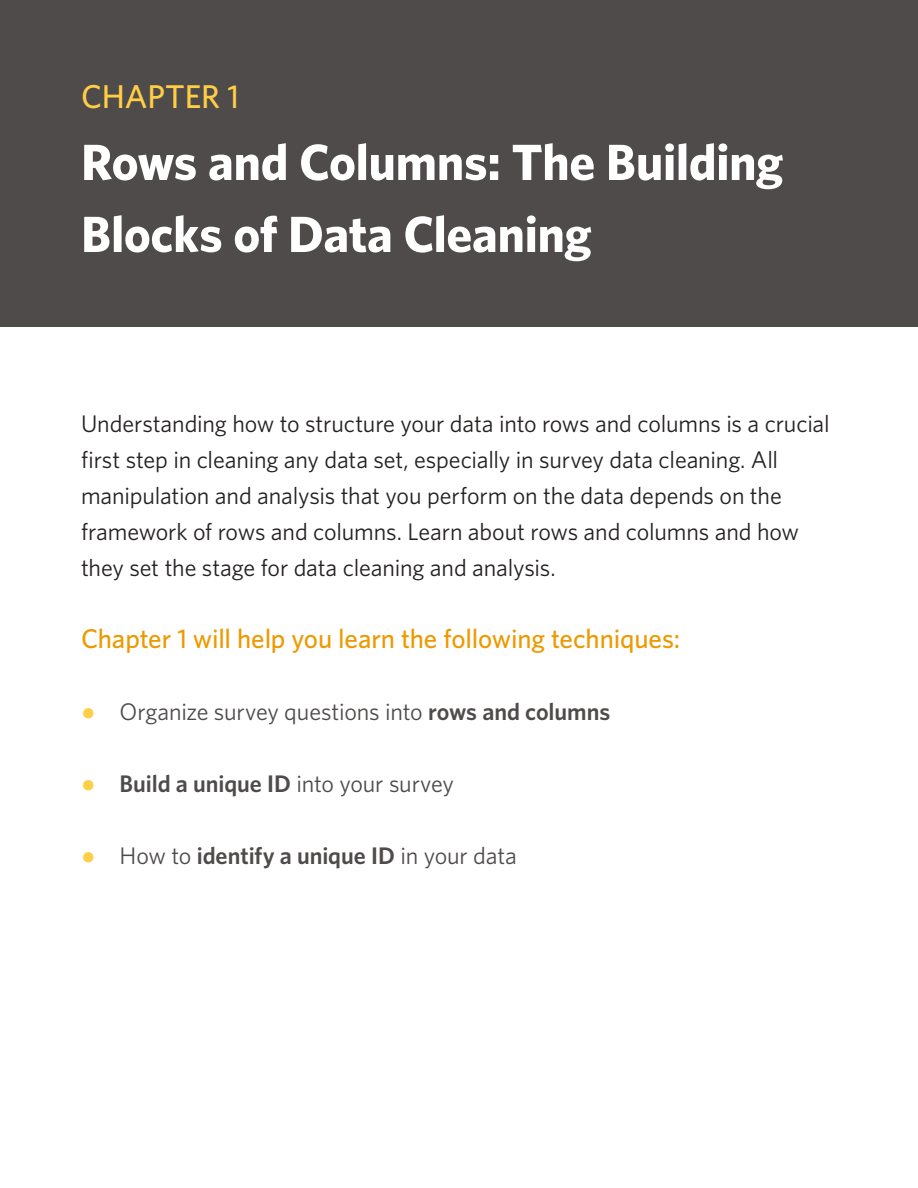
<style>
.page{position:relative;width:918px;height:1188px;background:#fff}
.page>*{position:absolute;margin:0;border:0;box-sizing:border-box;transform-origin:0 0}
.t1{font:700 51px/72px "Whitney HTF";letter-spacing:-.005em;color:#fff}
.t2{font:500 33px "Whitney HTF";letter-spacing:-.005em;color:#fece46}
.t3{font:500 27px "Whitney HTF";letter-spacing:-.005em;color:#ed9a00}
.t4{font:24px/36px "Whitney HTF";letter-spacing:-.005em;color:#242120}
.t5{font:600 24px "Whitney HTF";color:#4e4b4a}
.t6{font:24px "Whitney HTF";letter-spacing:-.01em;color:#4e4b4a}
.s1{font-family:"Arial";color:#fece46}
.s2{font-weight:600}
.s3{font-family:"Arial";font-weight:400;color:#fece46}
.s4{font-weight:400}
</style>
<div class="page">
<div style="left:0;top:0;width:918px;height:326px;background:#4e4b4a"></div>
<h2 class="t2" style="left:81px;top:77px;width:160px">CHAPTER 1</h2>
<h1 class="t1" style="left:81px;top:125px;width:704px">Rows and Columns: The Building<br>Blocks of Data Cleaning</h1>
<p class="t4" style="left:81px;top:405px;width:750px">Understanding how to structure your data into rows and columns is a crucial first step in cleaning any data set, especially in survey data cleaning. All manipulation and analysis that you perform on the data depends on the framework of rows and columns. Learn about rows and columns and how they set the stage for data cleaning and analysis.</p>
<p class="t3" style="left:81px;top:622px;width:601px">Chapter 1 will help you learn the following techniques:</p>
<p class="t6" style="left:81px;top:697px;width:531px"><span class="s1">●</span> Organize survey questions into <span class="s2">rows and columns</span></p>
<p class="t5" style="left:81px;top:769px;width:374px"><span class="s3">●</span> Build a unique ID <span class="s4">into your survey</span></p>
<p class="t5" style="left:81px;top:841px;width:437px"><span class="s3">●</span> <span class="s4">How to</span> identify a unique ID <span class="s4">in your data</span></p>
</div>
